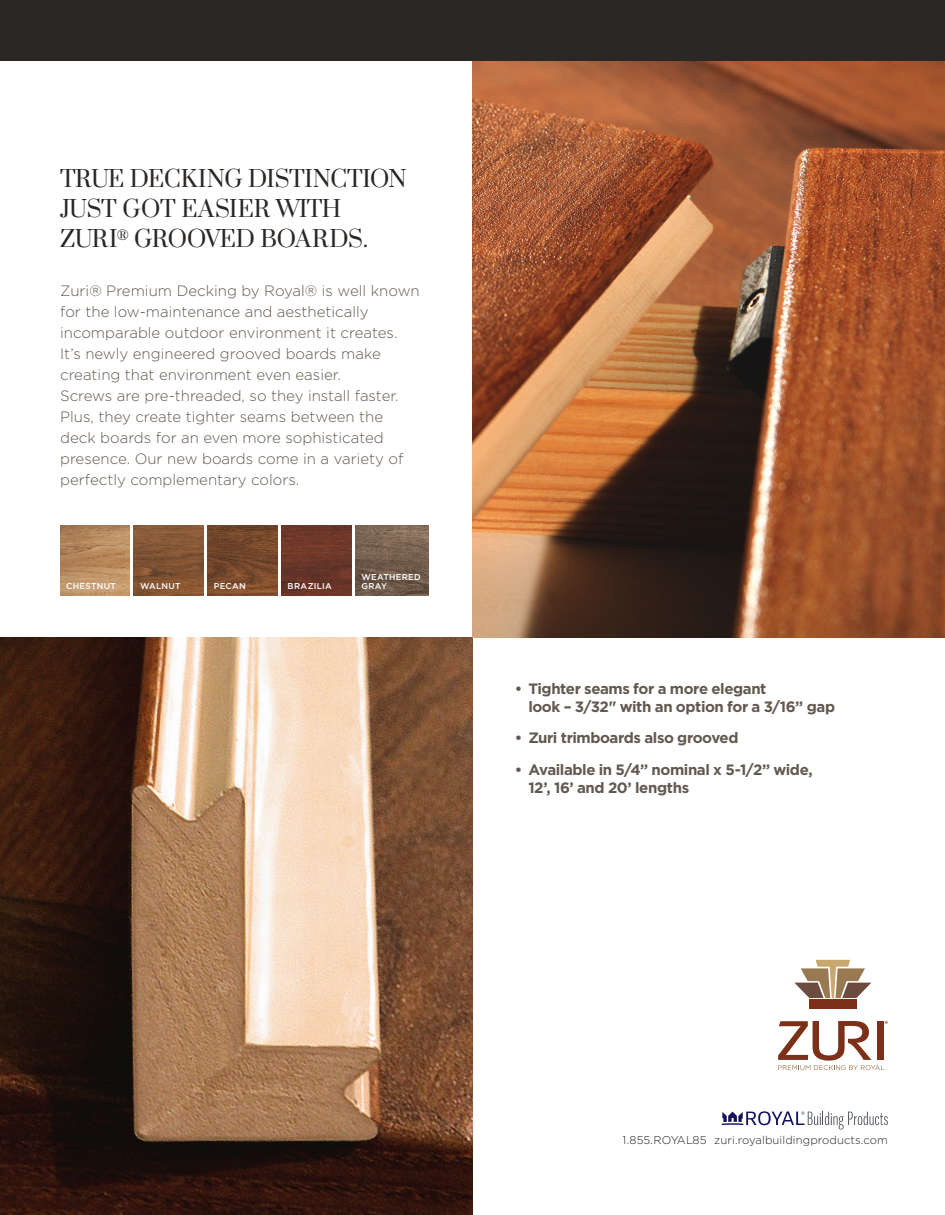
<style>
.page{position:relative;width:945px;height:1215px;background:#fff}
.page>*{position:absolute;margin:0;border:0;box-sizing:border-box;transform-origin:0 0}
.t1{font:22.5px/30px "Prata";letter-spacing:-.02em;color:#2a2724}
.t2{font:300 15px/21px "Gotham";color:#62594f}
.t3{font:700 15px/18px "Gotham";letter-spacing:-.03em;color:#62594f}
.t4{font:300 11.25px "Gotham";letter-spacing:.01em;color:#231f20}
.t5{font:500 8.4px/9.1px "Gotham";letter-spacing:.03em;color:#fff}
</style>
<div class="page">
<img style="left:60px;top:526px;width:70px;height:70px">
<img style="left:134px;top:526px;width:70px;height:70px">
<img style="left:208px;top:526px;width:69px;height:70px">
<img style="left:282px;top:526px;width:69px;height:70px">
<img style="left:355px;top:526px;width:73px;height:70px">
<img style="left:0;top:638px;width:472px;height:577px">
<img style="left:472px;top:61px;width:473px;height:577px">
<div style="left:0;top:0;width:945px;height:61px;background:#2a2724"></div>
<svg style="left:722px;top:1111px;width:166px;height:19px"></svg>
<svg style="left:794px;top:960px;width:77px;height:38px"></svg>
<div style="left:809px;top:999px;width:48px;height:10px;background:#7c3017"></div>
<svg style="left:778px;top:1021px;width:110px;height:49px"></svg>
<h1 class="t1" style="left:60px;top:165px;width:348px">TRUE DECKING DISTINCTION<br>JUST GOT EASIER WITH<br>ZURI<sup>®</sup> GROOVED BOARDS.</h1>
<p class="t2" style="left:60px;top:280px;width:361px">Zuri® Premium Decking by Royal® is well known for the low-maintenance and aesthetically incomparable outdoor environment it creates.<br>It’s newly engineered grooved boards make creating that environment even easier.<br>Screws are pre-threaded, so they install faster.<br>Plus, they create tighter seams between the deck boards for an even more sophisticated presence. Our new boards come in a variety of perfectly complementary colors.</p>
<p class="t5" style="left:66px;top:582px;width:51px">CHESTNUT</p>
<p class="t5" style="left:140px;top:582px;width:42px">WALNUT</p>
<p class="t5" style="left:214px;top:582px;width:33px">PECAN</p>
<p class="t5" style="left:288px;top:582px;width:46px">BRAZILIA</p>
<p class="t5" style="left:361px;top:572px;width:61px">WEATHERED<br>GRAY</p>
<p class="t3" style="left:528px;top:679px;width:308px;text-indent:-14px">• Tighter seams for a more elegant<br>look – 3/32" with an option for a 3/16” gap</p>
<p class="t3" style="left:515px;top:729px;width:225px">• Zuri trimboards also grooved</p>
<p class="t3" style="left:528px;top:760px;width:286px;text-indent:-14px">• Available in 5/4” nominal x 5-1/2” wide,<br>12’, 16’ and 20’ lengths</p>
<p class="t4" style="left:622px;top:1134px;width:267px">1.855.ROYAL85 zuri.royalbuildingproducts.com</p>
</div>
